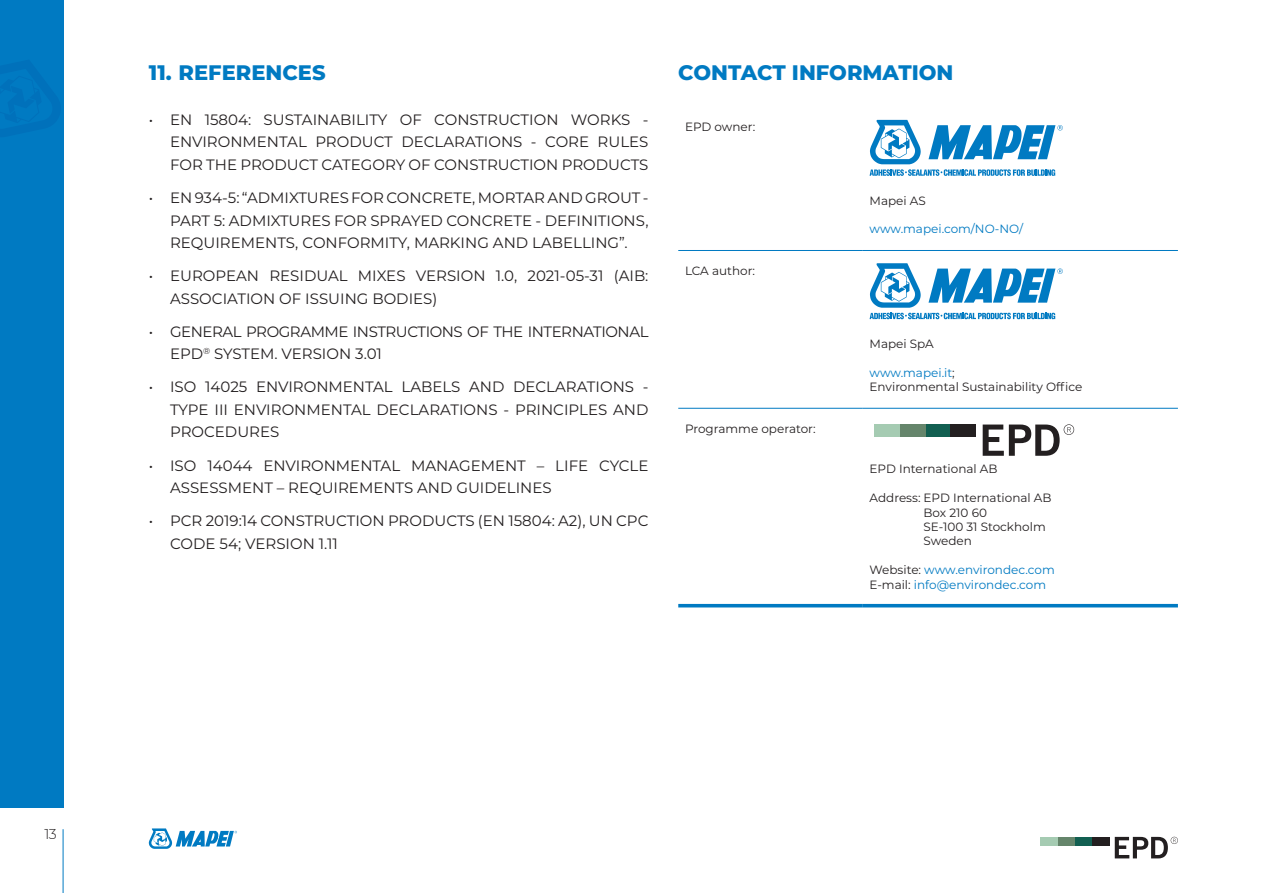
<style>
.page{position:relative;width:1263px;height:893px;background:#fff}
.page>*{position:absolute;margin:0;border:0;box-sizing:border-box;transform-origin:0 0}
.t1{font:800 21px "Montserrat";color:#007ac2}
.t2{font:15px/22.5px "Montserrat";color:#231f20;text-align:justify}
.t3{font:15px/22.5px "Montserrat";letter-spacing:-.03em;color:#231f20}
.t4{font:300 14.25px "Montserrat";color:#231f20}
.t5{font:12px/14.4px "Montserrat";color:#231f20}
.t6{font:12px/14.4px "Montserrat";color:#007ac2}
.s1{color:#007ac2}
.s2{color:#231f20}
</style>
<div class="page">
<div style="left:0;top:0;width:63px;height:808px;background:#007ac2"></div>
<hr style="left:63px;top:829px;width:1px;height:64px;background:#007ac2">
<div style="left:1075px;top:837px;width:18px;height:8px;background:#125f51"></div>
<div style="left:1057px;top:837px;width:18px;height:8px;background:#65856b"></div>
<div style="left:1040px;top:837px;width:18px;height:8px;background:#a5cbb2"></div>
<div style="left:1092px;top:837px;width:18px;height:8px;background:#231f20"></div>
<svg style="left:1115px;top:837px;width:63px;height:21px"></svg>
<svg style="left:149px;top:828px;width:88px;height:21px"></svg>
<hr style="left:678px;top:604px;width:185px;height:3px;background:#007ac2">
<hr style="left:863px;top:604px;width:315px;height:3px;background:#007ac2">
<hr style="left:678px;top:250px;width:185px;height:1px;background:#007ac2">
<hr style="left:863px;top:250px;width:315px;height:1px;background:#007ac2">
<hr style="left:678px;top:408px;width:185px;height:1px;background:#007ac2">
<hr style="left:863px;top:408px;width:315px;height:1px;background:#007ac2">
<svg style="left:869px;top:120px;width:194px;height:56px"></svg>
<svg style="left:869px;top:263px;width:194px;height:56px"></svg>
<div style="left:925px;top:425px;width:26px;height:12px;background:#125f51"></div>
<div style="left:900px;top:425px;width:25px;height:12px;background:#65856b"></div>
<div style="left:874px;top:425px;width:26px;height:12px;background:#a5cbb2"></div>
<div style="left:950px;top:425px;width:26px;height:12px;background:#231f20"></div>
<svg style="left:983px;top:424px;width:91px;height:32px"></svg>
<h1 class="t1" style="left:149px;top:57px;width:178px">11. REFERENCES</h1>
<p class="t2" style="left:170px;top:108px;width:480px;text-indent:-21px">• EN 15804: SUSTAINABILITY OF CONSTRUCTION WORKS - ENVIRONMENTAL PRODUCT DECLARATIONS - CORE RULES FOR THE PRODUCT CATEGORY OF CONSTRUCTION PRODUCTS</p>
<p class="t2" style="left:170px;top:186px;width:480px;text-indent:-21px">• EN 934-5: “ADMIXTURES FOR CONCRETE, MORTAR AND GROUT - PART 5: ADMIXTURES FOR SPRAYED CONCRETE - DEFINITIONS, REQUIREMENTS, CONFORMITY, MARKING AND LABELLING”.</p>
<p class="t2" style="left:170px;top:264px;width:480px;text-indent:-21px">• EUROPEAN RESIDUAL MIXES VERSION 1.0, 2021-05-31 (AIB:<br>ASSOCIATION OF ISSUING BODIES)</p>
<p class="t3" style="left:170px;top:320px;width:480px;text-indent:-21px">• GENERAL PROGRAMME INSTRUCTIONS OF THE INTERNATIONAL<br>EPD<sup>®</sup> SYSTEM. VERSION 3.01</p>
<p class="t2" style="left:170px;top:375px;width:480px;text-indent:-21px">• ISO 14025 ENVIRONMENTAL LABELS AND DECLARATIONS - TYPE III ENVIRONMENTAL DECLARATIONS - PRINCIPLES AND PROCEDURES</p>
<p class="t2" style="left:170px;top:453px;width:480px;text-indent:-21px">• ISO 14044 ENVIRONMENTAL MANAGEMENT – LIFE CYCLE<br>ASSESSMENT – REQUIREMENTS AND GUIDELINES</p>
<p class="t2" style="left:170px;top:509px;width:480px;text-indent:-21px">• PCR 2019:14 CONSTRUCTION PRODUCTS (EN 15804: A2), UN CPC<br>CODE 54; VERSION 1.11</p>
<h1 class="t1" style="left:678px;top:57px;width:277px">CONTACT INFORMATION</h1>
<p class="t5" style="left:685px;top:120px;width:72px">EPD owner:</p>
<p class="t5" style="left:685px;top:263px;width:72px">LCA author:</p>
<p class="t5" style="left:685px;top:421px;width:132px">Programme operator:</p>
<p class="t5" style="left:869px;top:193px;width:58px">Mapei AS</p>
<p class="t6" style="left:869px;top:222px;width:155px">www.mapei.com/NO-NO/</p>
<p class="t5" style="left:869px;top:336px;width:66px">Mapei SpA</p>
<p class="t5" style="left:869px;top:365px;width:214px"><span class="s1">www.mapei.it</span>;<br>Environmental Sustainability Office</p>
<p class="t5" style="left:869px;top:462px;width:129px">EPD International AB</p>
<p class="t5" style="left:923px;top:490px;width:129px;text-indent:-54px">Address: EPD International AB<br>Box 210 60<br>SE-100 31 Stockholm<br>Sweden</p>
<p class="t6" style="left:869px;top:562px;width:187px"><span class="s2">Website:</span> www.environdec.com<br><span class="s2">E-mail:</span> info@environdec.com</p>
<p class="t4" style="left:45px;top:825px;width:14px">13</p>
</div>
